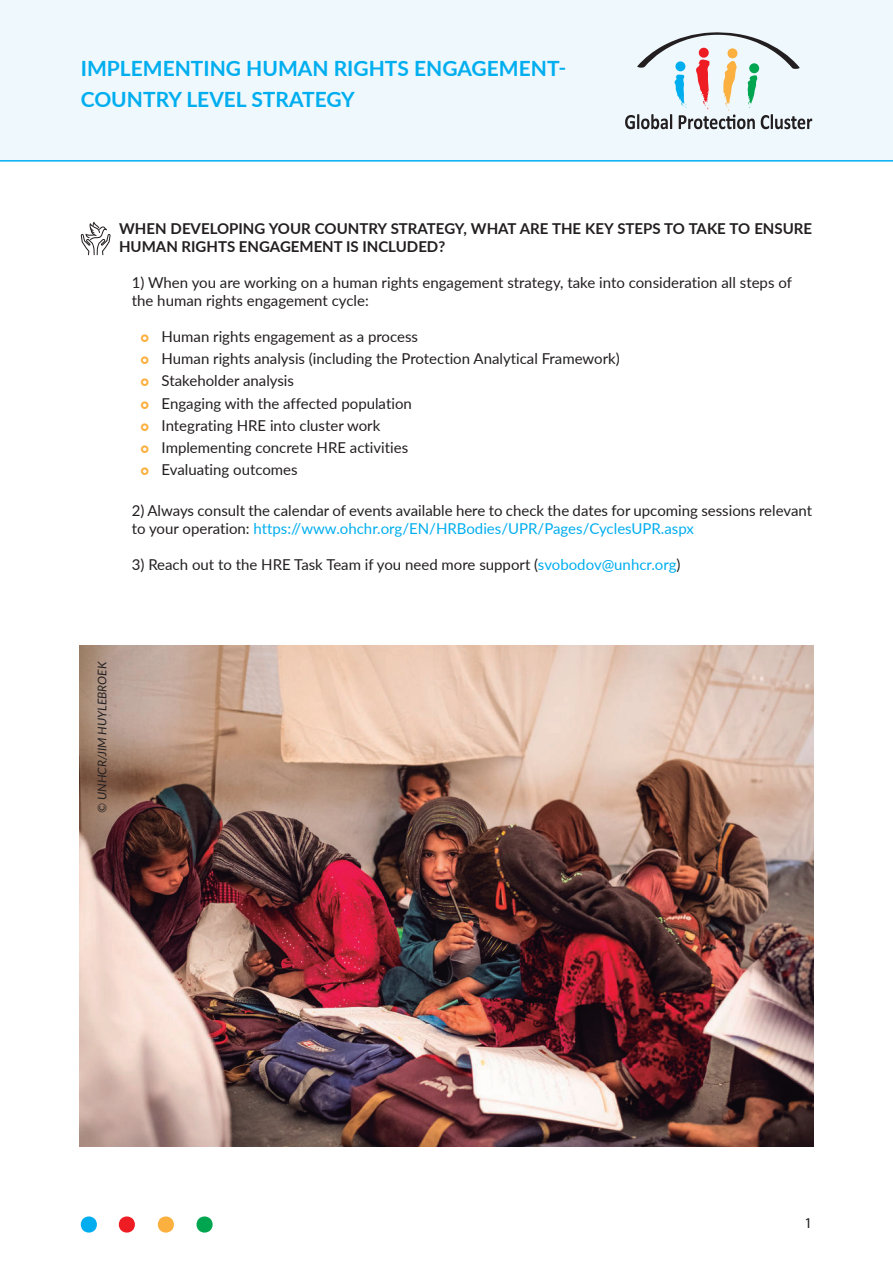
<style>
.page{position:relative;width:893px;height:1263px;background:#fff}
.page>*{position:absolute;margin:0;border:0;box-sizing:border-box;transform-origin:0 0}
.t1{font:700 21px/30px "Lato";color:#00aeef}
.t2{font:15px/22.2px "Lato";color:#231f20}
.t3{font:700 15px/18px "Lato";color:#231f20}
.t4{font:15px "Myriad Pro";color:#231f20}
.t5{font:italic 12px "Lato";color:#231f20}
.s1{color:#00aeef}
</style>
<div class="page">
<div style="left:0;top:0;width:893px;height:162px;background:#eef8fd"></div>
<svg style="left:625px;top:32px;width:187px;height:97px;background:#d4dadb"></svg>
<svg style="left:81px;top:1216px;width:16px;height:16px"></svg>
<svg style="left:119px;top:1216px;width:16px;height:16px"></svg>
<svg style="left:158px;top:1216px;width:16px;height:16px"></svg>
<svg style="left:197px;top:1216px;width:16px;height:16px"></svg>
<svg style="left:81px;top:222px;width:30px;height:33px"></svg>
<img style="left:80px;top:646px;width:733px;height:500px">
<h1 class="t1" style="left:81px;top:53px;width:487px">IMPLEMENTING HUMAN RIGHTS ENGAGEMENT-<br>COUNTRY LEVEL STRATEGY</h1>
<p class="t3" style="left:119px;top:219px;width:695px">WHEN DEVELOPING YOUR COUNTRY STRATEGY, WHAT ARE THE KEY STEPS TO TAKE TO ENSURE<br>HUMAN RIGHTS ENGAGEMENT IS INCLUDED?</p>
<p class="t2" style="left:132px;top:273px;width:662px;line-height:18px">1) When you are working on a human rights engagement strategy, take into consideration all steps of the human rights engagement cycle:</p>
<p class="t2" style="left:162px;top:325px;width:460px">Human rights engagement as a process<br>Human rights analysis (including the Protection Analytical Framework)<br>Stakeholder analysis<br>Engaging with the affected population<br>Integrating HRE into cluster work<br>Implementing concrete HRE activities<br>Evaluating outcomes</p>
<p class="t2" style="left:132px;top:501px;width:682px;line-height:18px">2) Always consult the calendar of events available here to check the dates for upcoming sessions relevant to your operation: <span class="s1">https://www.ohchr.org/EN/HRBodies/UPR/Pages/CyclesUPR.aspx</span></p>
<p class="t2" style="left:132px;top:552px;width:550px">3) Reach out to the HRE Task Team if you need more support (<span class="s1">svobodov@unhcr.org</span>)</p>
<p class="t5" style="left:93px;top:813px;width:153px;rotate:-90deg">© UNHCR/JIM HUYLEBROEK</p>
<p class="t4" style="left:804px;top:1214px;width:9px">1</p>
</div>
